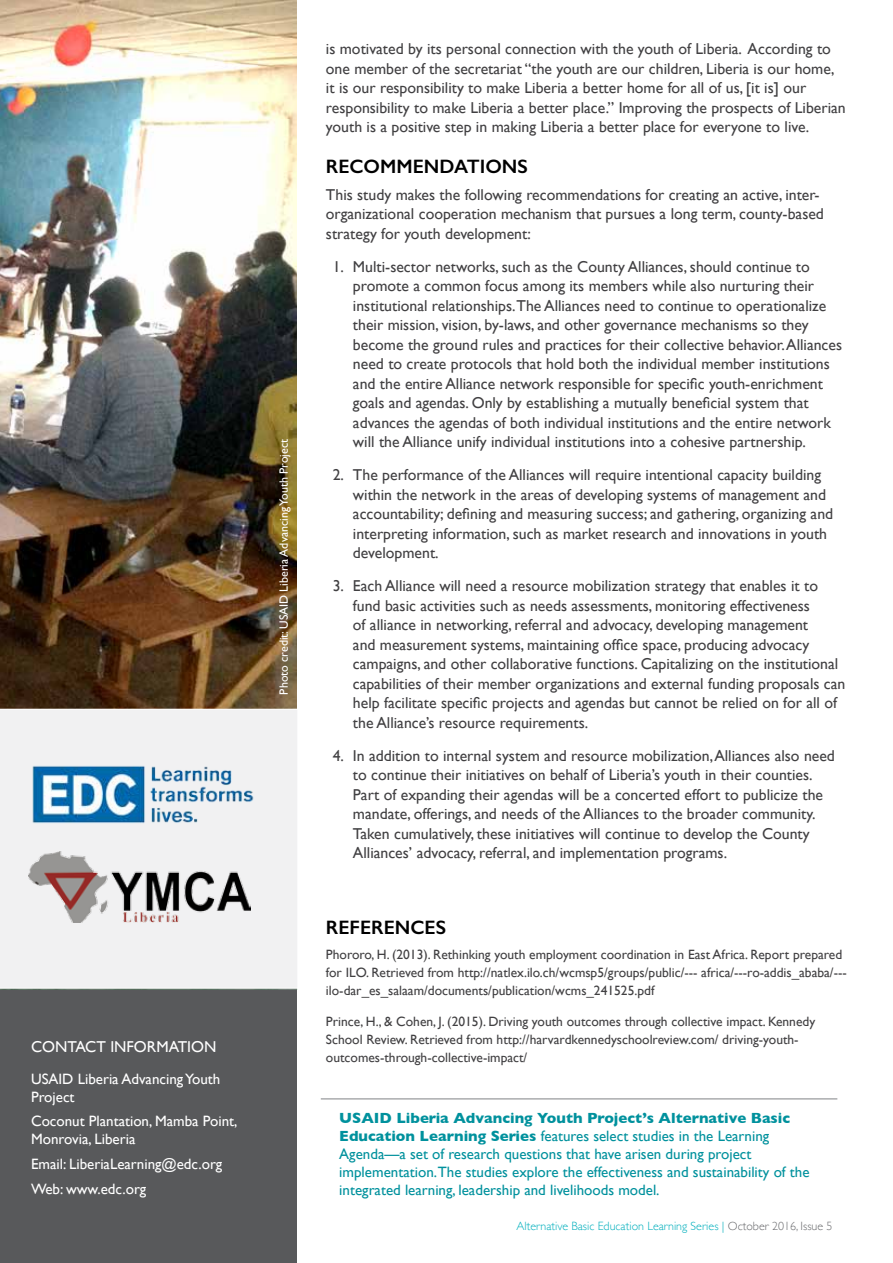
<style>
.page{position:relative;width:893px;height:1263px;background:#fff}
.page>*{position:absolute;margin:0;border:0;box-sizing:border-box;transform-origin:0 0}
.t1{font:600 19.5px "Gill Sans";color:#000}
.t2{font:15.75px/19.5px "Gill Sans";color:#414042}
.t3{font:15.75px "Gill Sans";color:#fff}
.t4{font:15px/18px "Gill Sans";color:#00919d}
.t5{font:15px/18px "Gill Sans";color:#fff}
.t6{font:13.5px/18px "Gill Sans";color:#414042}
.t7{font:300 12px "Gill Sans";color:#00afbc}
.t8{font:12px "Gill Sans";color:#fff}
.s1{font-weight:700}
.s2{color:#696a6d}
</style>
<div class="page">
<div style="left:0;top:986px;width:297px;height:277px;background:#58595b"></div>
<img style="left:0;top:0;width:297px;height:709px">
<hr style="left:321px;top:1098px;width:516px;height:1px;background:#808285">
<div style="left:0;top:710px;width:297px;height:278px;background:#f1f1f2"></div>
<img style="left:27px;top:760px;width:231px;height:69px">
<img style="left:29px;top:852px;width:221px;height:70px">
<p class="t3" style="left:31px;top:1037px;width:187px">CONTACT INFORMATION</p>
<p class="t5" style="left:31px;top:1069px;width:191px">USAID Liberia Advancing Youth<br>Project</p>
<p class="t5" style="left:31px;top:1112px;width:208px">Coconut Plantation, Mamba Point,<br>Monrovia, Liberia</p>
<p class="t5" style="left:31px;top:1151px;width:193px;line-height:24.8px">Email: LiberiaLearning@edc.org<br>Web: www.edc.org</p>
<p class="t8" style="left:277px;top:694px;width:257px;rotate:-90deg">Photo credit: USAID Liberia Advancing Youth Project</p>
<p class="t2" style="left:326px;top:39px;width:521px">is motivated by its personal connection with the youth of Liberia. According to one member of the secretariat “the youth are our children, Liberia is our home, it is our responsibility to make Liberia a better home for all of us, [it is] our responsibility to make Liberia a better place.” Improving the prospects of Liberian youth is a positive step in making Liberia a better place for everyone to live.</p>
<p class="t1" style="left:326px;top:155px;width:203px">RECOMMENDATIONS</p>
<p class="t2" style="left:326px;top:184px;width:500px">This study makes the following recommendations for creating an active, inter&shy;organizational cooperation mechanism that pursues a long term, county-based strategy for youth development:</p>
<p class="t2" style="left:353px;top:256px;width:491px;text-indent:-20px">1. Multi-sector networks, such as the County Alliances, should continue to promote a common focus among its members while also nurturing their institutional relationships.The Alliances need to continue to operationalize their mission, vision, by-laws, and other governance mechanisms so they become the ground rules and practices for their collective behavior. Alliances need to create protocols that hold both the individual member institutions and the entire Alliance network responsible for specific youth-enrichment goals and agendas. Only by establishing a mutually beneficial system that advances the agendas of both individual institutions and the entire network will the Alliance unify individual institutions into a cohesive partnership.</p>
<p class="t2" style="left:353px;top:465px;width:482px;text-indent:-20px">2. The performance of the Alliances will require intentional capacity building within the network in the areas of developing systems of management and accountability; defining and measuring success; and gathering, organizing and interpreting information, such as market research and innovations in youth development.</p>
<p class="t2" style="left:353px;top:576px;width:494px;text-indent:-20px">3. Each Alliance will need a resource mobilization strategy that enables it to fund basic activities such as needs assessments, monitoring effectiveness<br>of alliance in networking, referral and advocacy, developing management<br>and measurement systems, maintaining office space, producing advocacy campaigns, and other collaborative functions. Capitalizing on the institutional capabilities of their member organizations and external funding proposals can help facilitate specific projects and agendas but cannot be relied on for all of the Alliance’s resource requirements.</p>
<p class="t2" style="left:353px;top:745px;width:484px;text-indent:-20px">4. In addition to internal system and resource mobilization, Alliances also need to continue their initiatives on behalf of Liberia’s youth in their counties.<br>Part of expanding their agendas will be a concerted effort to publicize the mandate, offerings, and needs of the Alliances to the broader community.<br>Taken cumulatively, these initiatives will continue to develop the County Alliances’ advocacy, referral, and implementation programs.</p>
<p class="t1" style="left:326px;top:916px;width:122px">REFERENCES</p>
<p class="t6" style="left:326px;top:945px;width:522px">Phororo, H. (2013). Rethinking youth employment coordination in East Africa. Report prepared for ILO. Retrieved from http://natlex.ilo.ch/wcmsp5/groups/public/--- africa/---ro-addis_ababa/--- ilo-dar_es_salaam/documents/publication/wcms_241525.pdf</p>
<p class="t6" style="left:326px;top:1012px;width:491px">Prince, H., &amp; Cohen, J. (2015). Driving youth outcomes through collective impact. Kennedy<br>School Review. Retrieved from http://harvardkennedyschoolreview.com/ driving-youth&shy;outcomes-through-collective-impact/</p>
<p class="t4" style="left:339px;top:1108px;width:472px"><span class="s1">USAID Liberia Advancing Youth Project’s Alternative Basic Education Learning Series</span> features select studies in the Learning Agenda—a set of research questions that have arisen during project implementation.The studies explore the effectiveness and sustainability of the integrated learning, leadership and livelihoods model.</p>
<p class="t7" style="left:517px;top:1217px;width:317px">Alternative Basic Education Learning Series | <span class="s2">October 2016, Issue 5</span></p>
</div>
